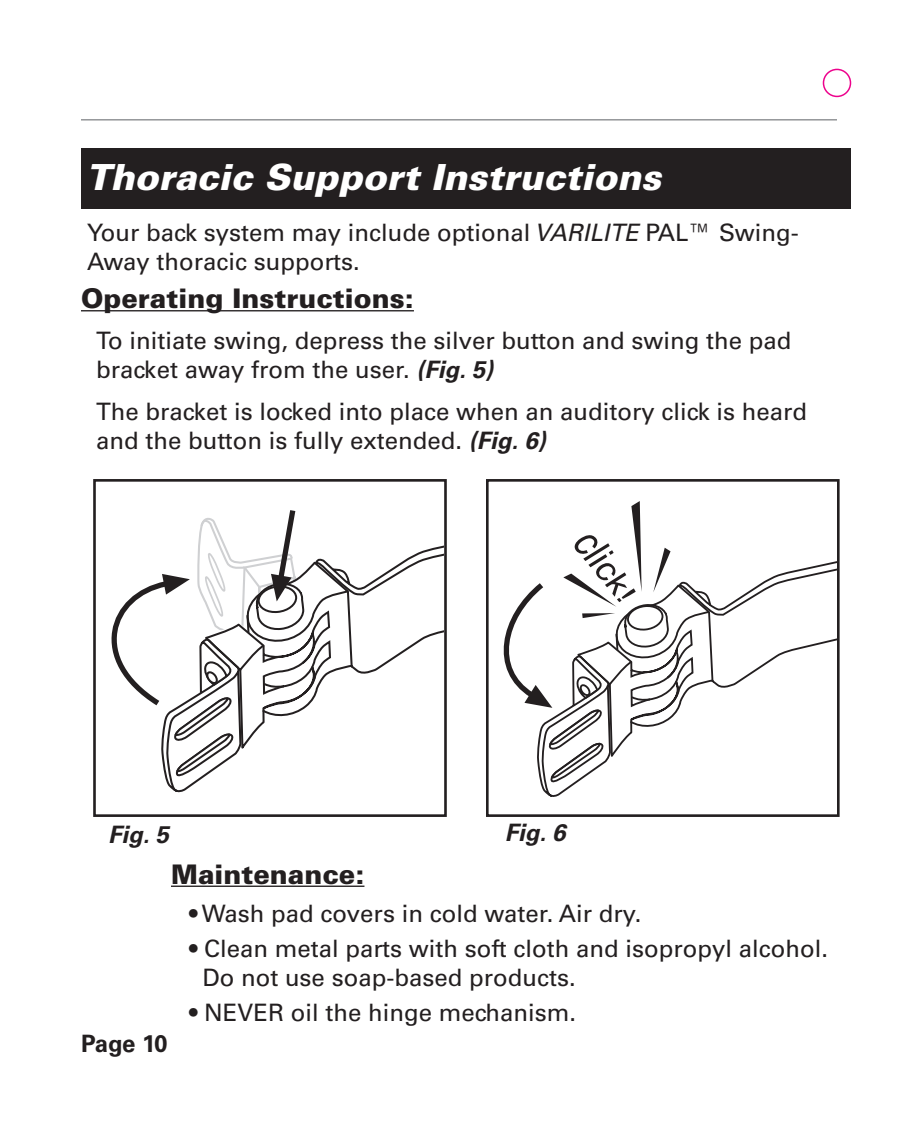
<style>
.page{position:relative;width:918px;height:1134px;background:#fff}
.page>*{position:absolute;margin:0;border:0;box-sizing:border-box;transform-origin:0 0}
.t1{font:italic 900 36px "Univers LT Std";color:#fff}
.t2{font:900 27px "Univers LT Std";color:#231f20}
.t3{font:24px/28.8px "Univers LT Std";color:#231f20}
.t4{font:italic 700 24px "Univers LT Std";color:#231f20}
.t5{font:700 24px "Univers LT Std";letter-spacing:-.03em;color:#231f20}
.s1{font-style:italic}
.s2{font-weight:700;font-style:italic}
</style>
<div class="page">
<hr style="left:81px;top:119px;width:756px;height:2px;background:#939598">
<div style="left:81px;top:148px;width:769px;height:61px;background:#231f20"></div>
<svg style="left:111px;top:510px;width:332px;height:283px"></svg>
<div style="left:93px;top:479px;width:354px;height:338px;border:3px solid #231f20"></div>
<svg style="left:503px;top:501px;width:333px;height:296px"></svg>
<div style="left:486px;top:479px;width:354px;height:338px;border:3px solid #231f20"></div>
<hr style="left:81px;top:310px;width:333px;height:1px;background:#231f20">
<hr style="left:171px;top:886px;width:193px;height:1px;background:#231f20">
<div style="left:823px;top:69px;width:28px;height:28px;border:2px solid #ed028c;border-radius:50%"></div>
<p class="t1" style="left:86px;top:154px;width:576px">Thoracic Support Instructions</p>
<p class="t3" style="left:87px;top:218px;width:713px">Your back system may include optional <span class="s1">VARILITE</span> PAL™ Swing-<br>Away thoracic supports.</p>
<p class="t2" style="left:81px;top:281px;width:334px">Operating Instructions:</p>
<p class="t3" style="left:96px;top:326px;width:697px">To initiate swing, depress the silver button and swing the pad bracket away from the user. <span class="s2">(Fig. 5)</span></p>
<p class="t3" style="left:96px;top:398px;width:712px">The bracket is locked into place when an auditory click is heard and the button is fully extended. <span class="s2">(Fig. 6)</span></p>
<p class="t4" style="left:108px;top:820px;width:62px">Fig. 5</p>
<p class="t4" style="left:505px;top:818px;width:62px">Fig. 6</p>
<p class="t2" style="left:171px;top:857px;width:195px">Maintenance:</p>
<p class="t5" style="left:81px;top:1030px;width:88px">Page 10</p>
<p class="t3" style="left:189px;top:899px;width:454px">• Wash pad covers in cold water. Air dry.</p>
<p class="t3" style="left:189px;top:934px;width:641px">• Clean metal parts with soft cloth and isopropyl alcohol.</p>
<p class="t3" style="left:202px;top:963px;width:375px">Do not use soap-based products.</p>
<p class="t3" style="left:189px;top:998px;width:389px">• NEVER oil the hinge mechanism.</p>
</div>
